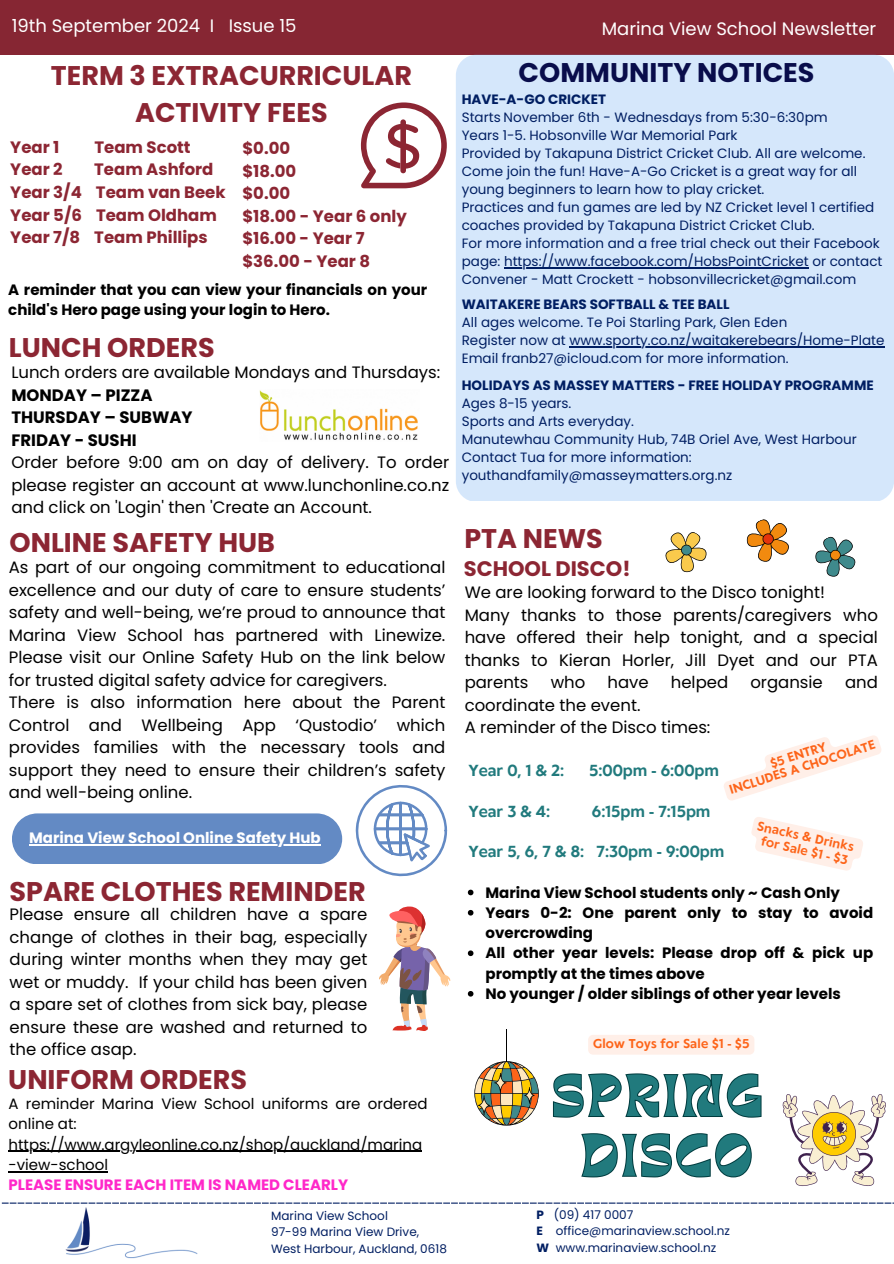
<style>
.page{position:relative;width:894px;height:1264px;background:#fff}
.page>*{position:absolute;margin:0;border:0;box-sizing:border-box;transform-origin:0 0}
.t1{font:54.3px/59.7px "Barbra";letter-spacing:.085em;color:#217a7d;text-align:center}
.t2{font:700 27px/37.2px "Poppins";color:#8c2633;text-align:center}
.t3{font:700 27px "Poppins";color:#090d4b}
.t4{font:700 21px "Poppins";color:#8c2633}
.t5{font:18px "Poppins";color:#fff}
.t6{font:16.5px/22.5px "Poppins";color:#000}
.t7{font:700 16.5px/22.5px "Poppins";color:#8c2633}
.t8{font:700 15px/20.2px "Poppins";color:#000}
.t9{font:15px/20.2px "Poppins";color:#000}
.t10{font:700 15px "Klein Text";color:#217a7d}
.t11{font:700 15px "Poppins";color:#ff27c9}
.t12{font:700 15px "Poppins";color:#fff}
.t13{font:13.5px/18px "Poppins";color:#001e62}
.t14{font:700 13.5px "Poppins";color:#001e62}
.t15{font:12px "Poppins";color:#001e62}
.t16{font:700 12px "Klein Text";letter-spacing:.02em;color:#fd6419}
.s1{font-weight:700}
</style>
<div class="page">
<div style="left:0;top:0;width:893px;height:55px;background:#862633"></div>
<div style="left:455px;top:55px;width:438px;height:446px;background:#d5e7fb;border-radius:21px"></div>
<img style="left:55px;top:1203px;width:152px;height:56px">
<svg style="left:2px;top:1202px;width:891px;height:1px"></svg>
<svg style="left:361px;top:102px;width:85px;height:86px"></svg>
<svg style="left:379px;top:906px;width:71px;height:125px"></svg>
<div style="left:12px;top:813px;width:330px;height:51px;background:#638ac4;border-radius:25px"></div>
<svg style="left:355px;top:785px;width:92px;height:92px"></svg>
<hr style="left:29px;top:844px;width:291px;height:1px;background:#fff">
<hr style="left:569px;top:346px;width:315px;height:1px;background:#001e62">
<hr style="left:504px;top:267px;width:304px;height:1px;background:#001e62">
<svg style="left:552px;top:1073px;width:210px;height:45px"></svg>
<svg style="left:581px;top:1133px;width:171px;height:45px"></svg>
<svg style="left:665px;top:532px;width:42px;height:41px"></svg>
<hr style="left:506px;top:1029px;width:1px;height:32px;background:#000">
<svg style="left:474px;top:1061px;width:64px;height:64px"></svg>
<svg style="left:782px;top:1094px;width:104px;height:92px"></svg>
<svg style="left:746px;top:519px;width:110px;height:58px"></svg>
<svg style="left:467px;top:889px;width:6px;height:6px"></svg>
<svg style="left:467px;top:909px;width:6px;height:6px"></svg>
<svg style="left:467px;top:950px;width:6px;height:6px"></svg>
<svg style="left:467px;top:991px;width:6px;height:5px"></svg>
<svg style="left:724px;top:735px;width:157px;height:66px"></svg>
<svg style="left:751px;top:817px;width:112px;height:54px"></svg>
<div style="left:588px;top:1034px;width:166px;height:20px;background:#ffefe8;border-radius:5px"></div>
<img style="left:259px;top:390px;width:159px;height:50px">
<hr style="left:8px;top:1150px;width:414px;height:1px;background:#000">
<hr style="left:8px;top:1171px;width:100px;height:1px;background:#000">
<h2 class="t5" style="left:12px;top:13px;width:286px">19th September 2024 I Issue 15</h2>
<h5 class="t5" style="left:601px;top:16px;width:276px">Marina View School Newsletter</h5>
<p class="t3" style="left:518px;top:54px;width:297px">COMMUNITY NOTICES</p>
<h6 class="t2" style="left:51px;top:57px;width:362px">TERM 3 EXTRACURRICULAR<br>ACTIVITY FEES</h6>
<h2 class="t7" style="left:10px;top:136px;width:51px">Year 1</h2>
<h2 class="t7" style="left:94px;top:136px;width:98px">Team Scott</h2>
<h2 class="t7" style="left:10px;top:158px;width:54px">Year 2</h2>
<p class="t14" style="left:461px;top:90px;width:146px">HAVE-A-GO CRICKET</p>
<p class="t13" style="left:461px;top:108px;width:367px">Starts November 6th - Wednesdays from 5:30-6:30pm</p>
<p class="t13" style="left:461px;top:126px;width:277px">Years 1-5. Hobsonville War Memorial Park</p>
<p class="t13" style="left:461px;top:144px;width:405px">Provided by Takapuna District Cricket Club. All are welcome.</p>
<p class="t13" style="left:461px;top:162px;width:397px">Come join the fun! Have-A-Go Cricket is a great way for all young beginners to learn how to play cricket.</p>
<p class="t13" style="left:461px;top:198px;width:414px">Practices and fun games are led by NZ Cricket level 1 certified coaches provided by Takapuna District Cricket Club.</p>
<p class="t13" style="left:461px;top:234px;width:422px">For more information and a free trial check out their Facebook page: https://www.facebook.com/HobsPointCricket or contact</p>
<p class="t13" style="left:461px;top:270px;width:396px">Convener - Matt Crockett - hobsonvillecricket@gmail.com</p>
<p class="t7" style="left:242px;top:137px;width:166px">$0.00<br>$18.00<br>$0.00<br>$18.00 - Year 6 only $16.00 - Year 7 $36.00 - Year 8</p>
<h2 class="t7" style="left:10px;top:158px;width:217px;text-indent:84px">Team Ashford<br>Year 3/4 Team van Beek<br>Year 5/6 Team Oldham<br>Year 7/8 Team Phillips</h2>
<p class="t8" style="left:8px;top:279px;width:420px">A reminder that you can view your financials on your child's Hero page using your login to Hero.</p>
<p class="t14" style="left:461px;top:295px;width:269px">WAITAKERE BEARS SOFTBALL &amp; TEE BALL</p>
<p class="t13" style="left:461px;top:313px;width:327px">All ages welcome. Te Poi Starling Park, Glen Eden</p>
<p class="t13" style="left:461px;top:331px;width:424px">Register now at www.sporty.co.nz/waitakerebears/Home-Plate</p>
<p class="t13" style="left:461px;top:349px;width:328px">Email franb27@icloud.com for more information.</p>
<p class="t2" style="left:9px;top:329px;width:207px">LUNCH ORDERS</p>
<p class="t6" style="left:11px;top:361px;width:439px">Lunch orders are available Mondays and Thursdays:<br><span class="s1">MONDAY – PIZZA<br>THURSDAY – SUBWAY<br>FRIDAY - SUSHI<br></span>Order before 9:00 am on day of delivery. To order please register an account at www.lunchonline.co.nz and click on 'Login' then 'Create an Account.</p>
<h2 class="t14" style="left:461px;top:375px;width:413px">HOLIDAYS AS MASSEY MATTERS - FREE HOLIDAY PROGRAMME</h2>
<p class="t13" style="left:461px;top:394px;width:111px">Ages 8-15 years.</p>
<p class="t13" style="left:461px;top:412px;width:174px">Sports and Arts everyday.</p>
<p class="t13" style="left:461px;top:430px;width:396px">Manutewhau Community Hub, 74B Oriel Ave, West Harbour</p>
<p class="t13" style="left:461px;top:448px;width:272px">Contact Tua for more information: youthandfamily@masseymatters.org.nz</p>
<p class="t2" style="left:9px;top:523px;width:267px">ONLINE SAFETY HUB</p>
<p class="t6" style="left:9px;top:556px;width:438px">As part of our ongoing commitment to educational excellence and our duty of care to ensure students’ safety and well-being, we’re proud to announce that Marina View School has partnered with Linewize.<br>Please visit our Online Safety Hub on the link below for trusted digital safety advice for caregivers.<br>There is also information here about the Parent Control and Wellbeing App ‘Qustodio’ which provides families with the necessary tools and support they need to ensure their children’s safety and well-being online.</p>
<p class="t12" style="left:29px;top:827px;width:293px">Marina View School Online Safety Hub</p>
<h2 class="t2" style="left:10px;top:873px;width:357px">SPARE CLOTHES REMINDER</h2>
<h5 class="t6" style="left:10px;top:903px;width:359px;text-align:justify">Please ensure all children have a spare change of clothes in their bag, especially during winter months when they may get wet or muddy. If your child has been given a spare set of clothes from sick bay, please ensure these are washed and returned to the office asap.</h5>
<p class="t2" style="left:8px;top:1060px;width:240px">UNIFORM ORDERS</p>
<p class="t9" style="left:8px;top:1093px;width:420px">A reminder Marina View School uniforms are ordered online at:</p>
<h1 class="t9" style="left:8px;top:1134px;width:415px">https://www.argyleonline.co.nz/shop/auckland/marina -view-school</h1>
<p class="t11" style="left:8px;top:1174px;width:341px">PLEASE ENSURE EACH ITEM IS NAMED CLEARLY</p>
<h5 class="t15" style="left:271px;top:1207px;width:118px">Marina View School</h5>
<h2 class="t15" style="left:271px;top:1223px;width:149px">97-99 Marina View Drive,</h2>
<p class="t15" style="left:271px;top:1240px;width:177px">West Harbour, Auckland, 0618</p>
<p class="t2" style="left:464px;top:520px;width:140px">PTA NEWS</p>
<p class="t4" style="left:463px;top:554px;width:168px">SCHOOL DISCO!</p>
<h2 class="t6" style="left:464px;top:581px;width:414px">We are looking forward to the Disco tonight!<br>Many thanks to those parents/caregivers who have offered their help tonight, and a special thanks to Kieran Horler, Jill Dyet and our PTA parents</h2>
<h2 class="t6" style="left:550px;top:671px;width:36px">who</h2>
<h2 class="t6" style="left:607px;top:671px;width:43px">have</h2>
<h2 class="t6" style="left:670px;top:671px;width:59px">helped</h2>
<h2 class="t6" style="left:750px;top:671px;width:74px">organsie</h2>
<h2 class="t6" style="left:844px;top:671px;width:34px">and</h2>
<h2 class="t6" style="left:464px;top:694px;width:247px">coordinate the event.<br>A reminder of the Disco times:</h2>
<p class="t16" style="left:727px;top:784px;width:153px;rotate:-18deg">INCLUDES A CHOCOLATE</p>
<h2 class="t16" style="left:758px;top:820px;width:100px;rotate:12deg">Snacks &amp; Drinks</h2>
<p class="t16" style="left:768px;top:757px;width:59px;rotate:-18deg">$5 ENTRY</p>
<h3 class="t10" style="left:468px;top:763px;width:97px">Year 0, 1 &amp; 2:</h3>
<h3 class="t10" style="left:589px;top:763px;width:131px">5:00pm - 6:00pm</h3>
<h5 class="t10" style="left:468px;top:803px;width:83px">Year 3 &amp; 4:</h5>
<h5 class="t10" style="left:592px;top:803px;width:120px">6:15pm - 7:15pm</h5>
<p class="t10" style="left:468px;top:844px;width:257px">Year 5, 6, 7 &amp; 8: 7:30pm - 9:00pm</p>
<p class="t8" style="left:485px;top:882px;width:356px">Marina View School students only ~ Cash Only</p>
<h6 class="t8" style="left:485px;top:902px;width:389px">Years 0-2: One parent only to stay to avoid overcrowding</h6>
<h6 class="t8" style="left:485px;top:942px;width:389px">All other year levels: Please drop off &amp; pick up promptly at the times above</h6>
<h6 class="t8" style="left:485px;top:983px;width:357px">No younger / older siblings of other year levels</h6>
<h5 class="t16" style="left:762px;top:835px;width:90px;rotate:12deg">for Sale $1 - $3</h5>
<p class="t16" style="left:593px;top:1037px;width:158px">Glow Toys for Sale $1 - $5</p>
<p class="t1" style="left:553px;top:1064px;width:210px">SPRING<br>DISCO</p>
<h4 class="t15" style="left:536px;top:1206px;width:98px"><span class="s1">P</span> (09) 417 0007</h4>
<h4 class="t15" style="left:536px;top:1222px;width:195px"><span class="s1">E</span> office@marinaview.school.nz</h4>
<h6 class="t15" style="left:536px;top:1239px;width:181px"><span class="s1">W</span> www.marinaview.school.nz</h6>
</div>
